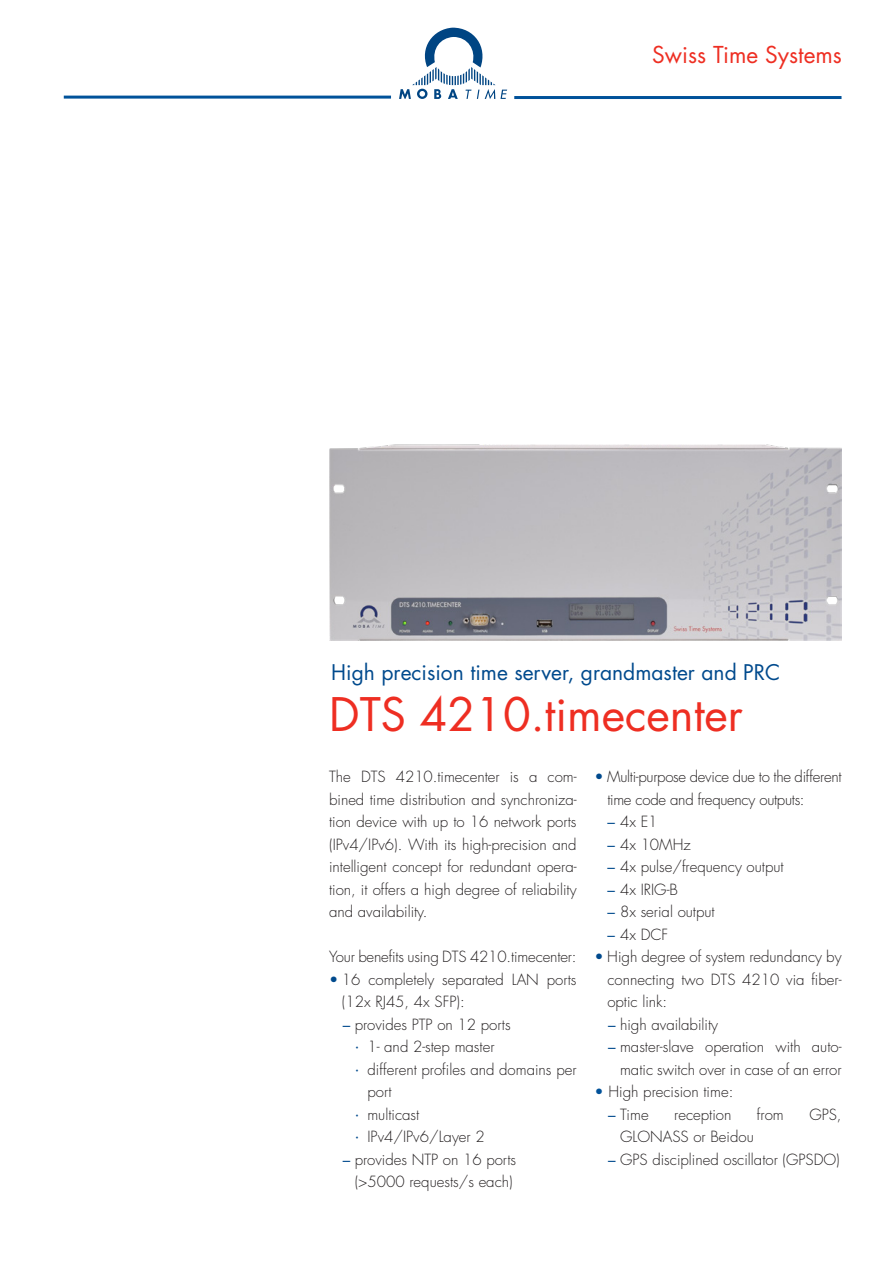
<style>
.page{position:relative;width:893px;height:1263px;background:#fff}
.page>*{position:absolute;margin:0;border:0;box-sizing:border-box;transform-origin:0 0}
.Produktbezeichnung_T{font:45px "Futura Std";color:#ee2e22}
.t1{font:22.65px "Futura";color:#ee2e22}
.Titel_Fliesstext{font:21px "Futura Std";color:#004a8d}
.t2{font:300 15px/22.5px "Futura Std";color:#231f20;text-align:justify}
.t3{font:300 15px/22.5px "Futura Std";letter-spacing:-.02em;color:#231f20}
.s1{color:#004a8d}
.s2{font-weight:400;color:#004a8d}
.s3{font-family:"Koz Go Pr 6 N";font-weight:400;color:#004a8d}
.s4{color:#01529a}
</style>
<div class="page">
<svg style="left:399px;top:28px;width:108px;height:71px"></svg>
<hr style="left:64px;top:96px;width:327px;height:3px;background:#01529a">
<hr style="left:514px;top:96px;width:327px;height:3px;background:#01529a">
<img style="left:329px;top:444px;width:513px;height:196px">
<h2 class="t1" style="left:652px;top:39px;width:191px">Swiss Time Systems</h2>
<p class="Titel_Fliesstext" style="left:331px;top:658px;width:450px">High precision time server, grandmaster and PRC</p>
<p class="Produktbezeichnung_T" style="left:329px;top:686px;width:415px">DTS 4210.timecenter</p>
<p class="t2" style="left:329px;top:766px;width:249px">The DTS 4210.timecenter is a com&shy;bined time distribution and synchroniza&shy;tion device with up to 16 network ports (IPv4/IPv6). With its high-precision and intelligent concept for redundant opera&shy;tion, it offers a high degree of reliability and availability.</p>
<p class="t2" style="left:329px;top:946px;width:249px">Your benefits using DTS 4210.timecenter:</p>
<p class="t2" style="left:342px;top:969px;width:236px;text-indent:-13px"><span class="s1">•</span> 16 completely separated LAN ports (12x RJ45, 4x SFP):</p>
<p class="t2" style="left:343px;top:1014px;width:169px"><span class="s2">–</span> provides PTP on 12 ports</p>
<p class="t2" style="left:356px;top:1036px;width:140px"><span class="s3">·</span> 1- and 2-step master</p>
<p class="t2" style="left:367px;top:1059px;width:211px;text-indent:-12px"><span class="s3">·</span> different profiles and domains per port</p>
<p class="t2" style="left:356px;top:1104px;width:65px"><span class="s3">·</span> multicast</p>
<p class="t2" style="left:356px;top:1126px;width:131px"><span class="s3">·</span> IPv4/IPv6/Layer 2</p>
<p class="t2" style="left:343px;top:1149px;width:175px;text-align:center"><span class="s2">–</span> provides NTP on 16 ports (&gt;5000 requests/s each)</p>
<p class="t3" style="left:607px;top:766px;width:236px;text-indent:-13px"><span class="s1">•</span> Multi-purpose device due to the different time code and frequency outputs:</p>
<p class="t2" style="left:607px;top:811px;width:52px"><span class="s2">–</span> 4x E1</p>
<p class="t2" style="left:607px;top:834px;width:85px"><span class="s2">–</span> 4x 10MHz</p>
<p class="t2" style="left:607px;top:856px;width:178px"><span class="s2">–</span> 4x pulse/frequency output</p>
<p class="t2" style="left:607px;top:879px;width:72px"><span class="s2">–</span> 4x IRIG-B</p>
<p class="t2" style="left:607px;top:901px;width:109px"><span class="s2">–</span> 8x serial output</p>
<p class="t2" style="left:607px;top:924px;width:62px"><span class="s2">–</span> 4x DCF</p>
<p class="t2" style="left:607px;top:946px;width:236px;text-indent:-13px"><span class="s1">•</span> High degree of system redundancy by connecting two DTS 4210 via fiber&shy;optic link:</p>
<p class="t2" style="left:608px;top:1014px;width:111px"><span class="s2">–</span> high availability</p>
<p class="t2" style="left:608px;top:1036px;width:235px;text-align:right"><span class="s2">–</span> master-slave operation with auto&shy;matic switch over in case of an error</p>
<p class="t2" style="left:595px;top:1081px;width:140px"><span class="s4">•</span> High precision time:</p>
<p class="t2" style="left:608px;top:1104px;width:42px"><span class="s2">–</span> Time</p>
<p class="t2" style="left:674px;top:1104px;width:59px">reception</p>
<p class="t2" style="left:757px;top:1104px;width:28px">from</p>
<p class="t2" style="left:809px;top:1104px;width:34px">GPS,</p>
<p class="t2" style="left:620px;top:1126px;width:135px">GLONASS or Beidou</p>
<p class="t2" style="left:608px;top:1149px;width:233px"><span class="s2">–</span> GPS disciplined oscillator (GPSDO)</p>
</div>
